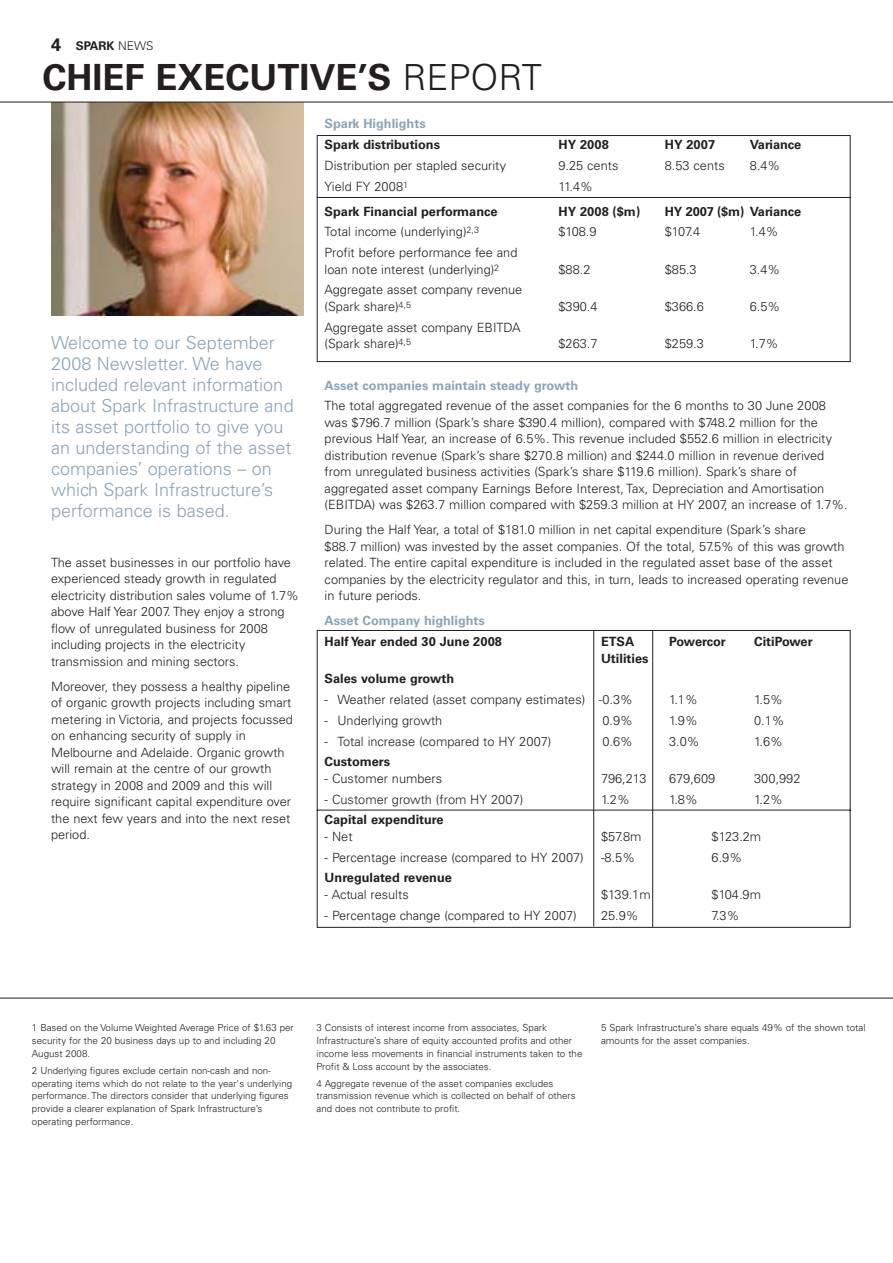
<style>
.page{position:relative;width:893px;height:1263px;background:#fff}
.page>*{position:absolute;margin:0;border:0;box-sizing:border-box;transform-origin:0 0}
.t1{font:700 36px "Univers";color:#231f20}
.t2{font:300 18px/21px "Univers";color:#8ba3b7}
.t3{font:300 12.75px/16.5px "Univers";color:#231f20}
.t4{font:700 12.75px "Univers";color:#231f20}
.t5{font:700 12.75px "Univers";color:#8ba3b7}
.t6{font:700 12.75px "Univers";letter-spacing:-.02em;color:#231f20}
.t7{font:700 12px "Univers";color:#231f20}
.t8{font:300 9.75px/12.8px "Univers";color:#231f20}
.s1{font-size:18px}
.s2{font-weight:300}
</style>
<div class="page">
<img style="left:51px;top:103px;width:252px;height:212px">
<hr style="left:0;top:102px;width:893px;height:1px;background:#231f20">
<hr style="left:0;top:998px;width:893px;height:1px;background:#231f20">
<svg style="left:316px;top:135px;width:535px;height:793px"></svg>
<hr style="left:593px;top:630px;width:1px;height:296px;background:#231f20">
<hr style="left:652px;top:630px;width:1px;height:297px;background:#231f20">
<p class="t7" style="left:51px;top:41px;width:104px"><span class="s1">4</span> SPARK <span class="s2">NEWS</span></p>
<h1 class="t1" style="left:43px;top:64px;width:501px">CHIEF EXECUTIVE’S <span class="s2">REPORT</span></h1>
<p class="t5" style="left:325px;top:119px;width:103px">Spark Highlights</p>
<p class="t4" style="left:325px;top:140px;width:117px">Spark distributions</p>
<p class="t4" style="left:558px;top:140px;width:52px">HY 2008</p>
<p class="t4" style="left:665px;top:140px;width:52px">HY 2007</p>
<p class="t4" style="left:750px;top:140px;width:53px">Variance</p>
<p class="t3" style="left:325px;top:158px;width:183px">Distribution per stapled security</p>
<p class="t3" style="left:558px;top:158px;width:61px">9.25 cents</p>
<p class="t3" style="left:665px;top:158px;width:61px">8.53 cents</p>
<p class="t3" style="left:750px;top:158px;width:32px">8.4%</p>
<p class="t3" style="left:325px;top:179px;width:85px">Yield FY 2008<sup>1</sup></p>
<p class="t3" style="left:558px;top:179px;width:36px">11.4%</p>
<p class="t4" style="left:325px;top:206px;width:175px">Spark Financial performance</p>
<p class="t4" style="left:558px;top:206px;width:83px">HY 2008 ($m)</p>
<p class="t4" style="left:665px;top:206px;width:138px">HY 2007 ($m) Variance</p>
<p class="t3" style="left:325px;top:225px;width:156px">Total income (underlying)<sup>2,3</sup></p>
<p class="t3" style="left:558px;top:225px;width:40px">$108.9</p>
<p class="t3" style="left:665px;top:225px;width:37px">$107.4</p>
<p class="t3" style="left:750px;top:225px;width:30px">1.4%</p>
<p class="t3" style="left:325px;top:245px;width:194px">Profit before performance fee and loan note interest (underlying)<sup>2</sup></p>
<p class="t3" style="left:558px;top:262px;width:33px">$88.2</p>
<p class="t3" style="left:665px;top:262px;width:33px">$85.3</p>
<p class="t3" style="left:750px;top:262px;width:32px">3.4%</p>
<p class="t2" style="left:51px;top:334px;width:244px">Welcome to our September<br>2008 Newsletter. We have included relevant information about Spark Infrastructure and its asset portfolio to give you an understanding of the asset companies’ operations – on which Spark Infrastructure’s performance is based.</p>
<p class="t3" style="left:51px;top:555px;width:249px">The asset businesses in our portfolio have experienced steady growth in regulated electricity distribution sales volume of 1.7% above Half Year 2007. They enjoy a strong flow of unregulated business for 2008 including projects in the electricity transmission and mining sectors.</p>
<p class="t3" style="left:51px;top:679px;width:243px">Moreover, they possess a healthy pipeline of organic growth projects including smart metering in Victoria, and projects focussed on enhancing security of supply in Melbourne and Adelaide. Organic growth will remain at the centre of our growth strategy in 2008 and 2009 and this will require significant capital expenditure over the next few years and into the next reset period.</p>
<p class="t3" style="left:325px;top:283px;width:199px">Aggregate asset company revenue (Spark share)<sup>4,5</sup></p>
<p class="t3" style="left:558px;top:299px;width:40px">$390.4</p>
<p class="t3" style="left:665px;top:299px;width:40px">$366.6</p>
<p class="t3" style="left:750px;top:299px;width:32px">6.5%</p>
<p class="t3" style="left:325px;top:320px;width:197px">Aggregate asset company EBITDA (Spark share)<sup>4,5</sup></p>
<p class="t3" style="left:558px;top:336px;width:40px">$263.7</p>
<p class="t3" style="left:665px;top:336px;width:40px">$259.3</p>
<p class="t3" style="left:750px;top:336px;width:30px">1.7%</p>
<p class="t5" style="left:325px;top:380px;width:255px">Asset companies maintain steady growth</p>
<p class="t3" style="left:325px;top:399px;width:525px">The total aggregated revenue of the asset companies for the 6 months to 30 June 2008 was $796.7 million (Spark’s share $390.4 million), compared with $748.2 million for the previous Half Year, an increase of 6.5%. This revenue included $552.6 million in electricity distribution revenue (Spark’s share $270.8 million) and $244.0 million in revenue derived from unregulated business activities (Spark’s share $119.6 million). Spark’s share of aggregated asset company Earnings Before Interest, Tax, Depreciation and Amortisation (EBITDA) was $263.7 million compared with $259.3 million at HY 2007, an increase of 1.7%.</p>
<p class="t3" style="left:325px;top:523px;width:525px">During the Half Year, a total of $181.0 million in net capital expenditure (Spark’s share<br>$88.7 million) was invested by the asset companies. Of the total, 57.5% of this was growth related. The entire capital expenditure is included in the regulated asset base of the asset companies by the electricity regulator and this, in turn, leads to increased operating revenue in future periods.</p>
<p class="t5" style="left:325px;top:616px;width:162px">Asset Company highlights</p>
<p class="t4" style="left:325px;top:637px;width:179px">Half Year ended 30 June 2008</p>
<p class="t4" style="left:601px;top:637px;width:35px">ETSA</p>
<p class="t6" style="left:669px;top:637px;width:58px">Powercor</p>
<p class="t4" style="left:754px;top:637px;width:60px">CitiPower</p>
<p class="t4" style="left:601px;top:653px;width:49px">Utilities</p>
<p class="t4" style="left:325px;top:674px;width:131px">Sales volume growth</p>
<p class="t3" style="left:325px;top:692px;width:310px">- Weather related (asset company estimates) -0.3%</p>
<p class="t3" style="left:669px;top:692px;width:30px">1.1%</p>
<p class="t3" style="left:754px;top:692px;width:30px">1.5%</p>
<p class="t3" style="left:325px;top:713px;width:119px">- Underlying growth</p>
<p class="t3" style="left:602px;top:713px;width:32px">0.9%</p>
<p class="t3" style="left:669px;top:713px;width:30px">1.9%</p>
<p class="t3" style="left:754px;top:713px;width:32px">0.1%</p>
<p class="t3" style="left:325px;top:734px;width:228px">- Total increase (compared to HY 2007)</p>
<p class="t3" style="left:602px;top:734px;width:32px">0.6%</p>
<p class="t3" style="left:669px;top:734px;width:32px">3.0%</p>
<p class="t3" style="left:754px;top:734px;width:30px">1.6%</p>
<p class="t4" style="left:325px;top:757px;width:67px">Customers</p>
<p class="t3" style="left:325px;top:771px;width:119px">- Customer numbers</p>
<p class="t3" style="left:601px;top:771px;width:47px">796,213</p>
<p class="t3" style="left:669px;top:771px;width:48px">679,609</p>
<p class="t3" style="left:754px;top:771px;width:48px">300,992</p>
<p class="t3" style="left:325px;top:792px;width:200px">- Customer growth (from HY 2007)</p>
<p class="t3" style="left:601px;top:792px;width:30px">1.2%</p>
<p class="t3" style="left:669px;top:792px;width:30px">1.8%</p>
<p class="t3" style="left:754px;top:792px;width:30px">1.2%</p>
<p class="t4" style="left:325px;top:815px;width:120px">Capital expenditure</p>
<p class="t3" style="left:325px;top:829px;width:29px">- Net</p>
<p class="t3" style="left:601px;top:829px;width:42px">$57.8m</p>
<p class="t3" style="left:711px;top:829px;width:51px">$123.2m</p>
<p class="t3" style="left:325px;top:850px;width:261px">- Percentage increase (compared to HY 2007)</p>
<p class="t3" style="left:601px;top:850px;width:36px">-8.5%</p>
<p class="t3" style="left:712px;top:850px;width:32px">6.9%</p>
<p class="t4" style="left:325px;top:873px;width:129px">Unregulated revenue</p>
<p class="t3" style="left:325px;top:887px;width:86px">- Actual results</p>
<p class="t3" style="left:601px;top:887px;width:51px">$139.1m</p>
<p class="t3" style="left:712px;top:887px;width:51px">$104.9m</p>
<p class="t3" style="left:325px;top:908px;width:254px">- Percentage change (compared to HY 2007)</p>
<p class="t3" style="left:601px;top:908px;width:39px">25.9%</p>
<p class="t3" style="left:712px;top:908px;width:29px">7.3%</p>
<p class="t8" style="left:32px;top:1022px;width:263px">1 Based on the Volume Weighted Average Price of $1.63 per security for the 20 business days up to and including 20<br>August 2008.</p>
<p class="t8" style="left:32px;top:1065px;width:262px">2 Underlying figures exclude certain non-cash and non&shy;operating items which do not relate to the year's underlying performance. The directors consider that underlying figures provide a clearer explanation of Spark Infrastructure’s operating performance.</p>
<p class="t8" style="left:316px;top:1022px;width:267px">3 Consists of interest income from associates, Spark Infrastructure’s share of equity accounted profits and other income less movements in financial instruments taken to the Profit &amp; Loss account by the associates.</p>
<p class="t8" style="left:316px;top:1078px;width:261px">4 Aggregate revenue of the asset companies excludes transmission revenue which is collected on behalf of others and does not contribute to profit.</p>
<p class="t8" style="left:601px;top:1022px;width:266px">5 Spark Infrastructure’s share equals 49% of the shown total amounts for the asset companies.</p>
</div>
